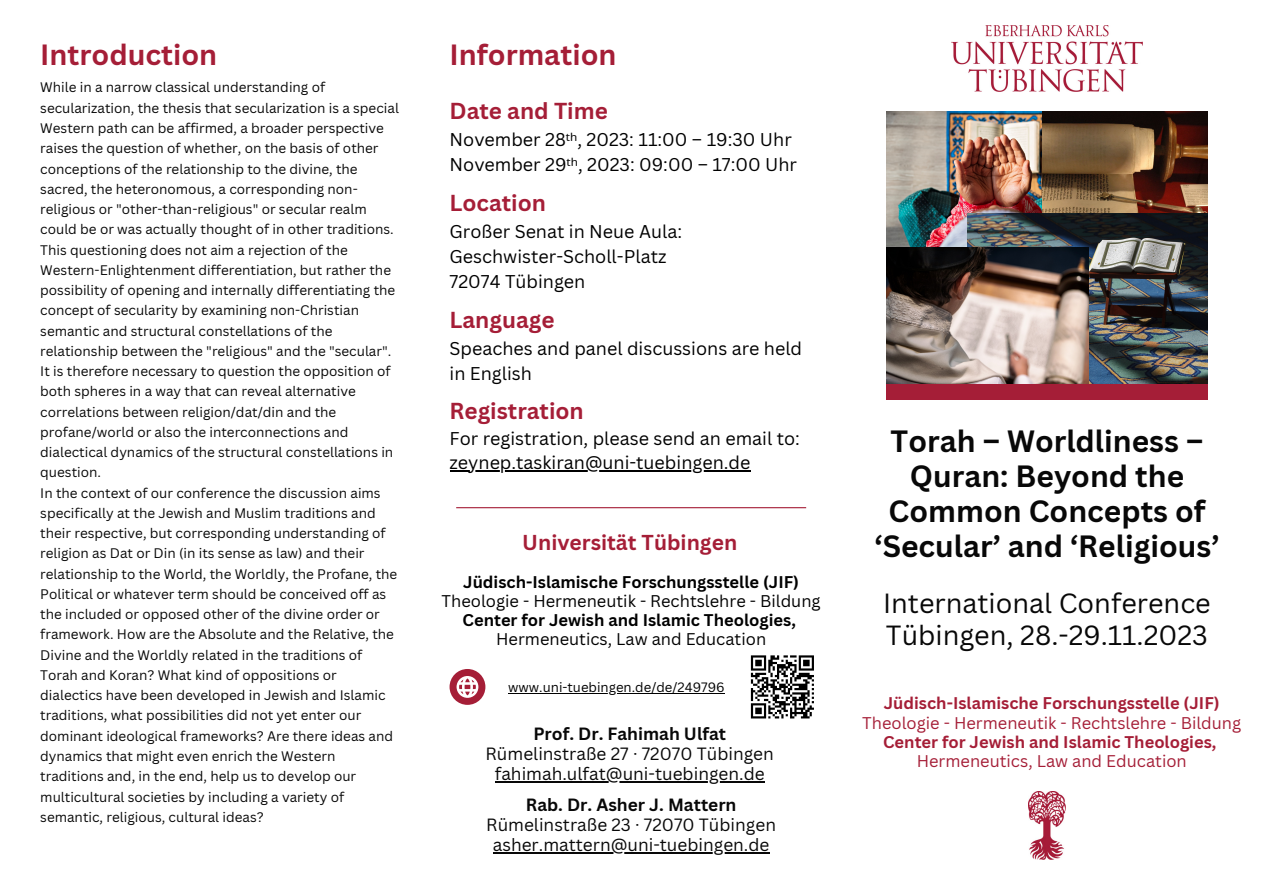
<style>
.page{position:relative;width:1263px;height:894px;background:#fff}
.page>*{position:absolute;margin:0;border:0;box-sizing:border-box;transform-origin:0 0}
.t1{font:700 30px/34.8px "Canva Sans";color:#080808;text-align:center}
.t2{font:700 28.5px "Canva Sans";color:#a51e37}
.t3{font:27px "Canva Sans";color:#080808}
.t4{font:700 22.5px "Canva Sans";color:#a51e37}
.t5{font:700 21px "Canva Sans";color:#a51e37}
.t6{font:18px/24.8px "Canva Sans";color:#000}
.t7{font:17.25px "Canva Sans";color:#080808}
.t8{font:700 17.25px "Canva Sans";color:#080808}
.t9{font:700 16.5px "Canva Sans";color:#a51e37}
.t10{font:700 16.5px "Canva Sans";color:#000}
.t11{font:16.5px "Canva Sans";color:#a51e37}
.t12{font:16.5px "Canva Sans";color:#000}
.t13{font:13.5px/20.2px "Canva Sans";color:#080808}
.t14{font:13.2px "Canva Sans";color:#000}
.s1{font-family:"Noto Sans"}
</style>
<div class="page">
<img style="left:951px;top:26px;width:191px;height:66px">
<img style="left:1028px;top:791px;width:37px;height:67px">
<img style="left:886px;top:111px;width:156px;height:137px">
<img style="left:1042px;top:111px;width:165px;height:102px">
<img style="left:967px;top:213px;width:240px;height:170px">
<img style="left:886px;top:248px;width:202px;height:135px">
<div style="left:886px;top:384px;width:321px;height:15px;background:#a51e37"></div>
<svg style="left:750px;top:655px;width:64px;height:64px"></svg>
<svg style="left:450px;top:669px;width:35px;height:35px"></svg>
<hr style="left:450px;top:470px;width:300px;height:1px;background:#000">
<hr style="left:493px;top:852px;width:276px;height:1px;background:#080808">
<hr style="left:508px;top:692px;width:217px;height:1px;background:#000">
<hr style="left:495px;top:781px;width:270px;height:1px;background:#080808">
<hr style="left:456px;top:507px;width:350px;height:1px;background:#a51e37">
<p class="t2" style="left:40px;top:34px;width:178px">Introduction</p>
<p class="t13" style="left:40px;top:77px;width:360px">While in a narrow classical understanding of secularization, the thesis that secularization is a special Western path can be affirmed, a broader perspective raises the question of whether, on the basis of other conceptions of the relationship to the divine, the sacred, the heteronomous, a corresponding non&shy;religious or "other-than-religious" or secular realm could be or was actually thought of in other traditions.<br>This questioning does not aim a rejection of the Western-Enlightenment differentiation, but rather the possibility of opening and internally differentiating the concept of secularity by examining non-Christian semantic and structural constellations of the relationship between the "religious" and the "secular".<br>It is therefore necessary to question the opposition of both spheres in a way that can reveal alternative correlations between religion/dat/din and the profane/world or also the interconnections and dialectical dynamics of the structural constellations in question.</p>
<p class="t13" style="left:40px;top:482px;width:359px">In the context of our conference the discussion aims specifically at the Jewish and Muslim traditions and their respective, but corresponding understanding of religion as Dat or Din (in its sense as law) and their relationship to the World, the Worldly, the Profane, the Political or whatever term should be conceived off as the included or opposed other of the divine order or framework. How are the Absolute and the Relative, the Divine and the Worldly related in the traditions of Torah and Koran? What kind of oppositions or dialectics have been developed in Jewish and Islamic traditions, what possibilities did not yet enter our dominant ideological frameworks? Are there ideas and dynamics that might even enrich the Western traditions and, in the end, help us to develop our multicultural societies by including a variety of semantic, religious, cultural ideas?</p>
<p class="t2" style="left:450px;top:34px;width:168px">Information</p>
<p class="t4" style="left:450px;top:95px;width:160px">Date and Time</p>
<p class="t6" style="left:450px;top:127px;width:344px">November 28<span class="s1">ᵗʰ</span>, 2023: 11:00 – 19:30 Uhr</p>
<p class="t6" style="left:450px;top:152px;width:349px">November 29<span class="s1">ᵗʰ</span>, 2023: 09:00 – 17:00 Uhr</p>
<p class="t4" style="left:450px;top:187px;width:98px">Location</p>
<p class="t6" style="left:450px;top:219px;width:234px">Großer Senat in Neue Aula:</p>
<p class="t6" style="left:450px;top:244px;width:218px">Geschwister-Scholl-Platz</p>
<p class="t6" style="left:450px;top:268px;width:137px">72074 Tübingen</p>
<p class="t4" style="left:450px;top:304px;width:107px">Language</p>
<p class="t6" style="left:450px;top:335px;width:354px">Speaches and panel discussions are held in English</p>
<p class="t4" style="left:450px;top:395px;width:136px">Registration</p>
<p class="t6" style="left:450px;top:425px;width:352px">For registration, please send an email to:</p>
<p class="t6" style="left:450px;top:450px;width:302px">zeynep.taskiran@uni-tuebingen.de</p>
<p class="t5" style="left:522px;top:527px;width:216px">Universität Tübingen</p>
<p class="t10" style="left:463px;top:570px;width:337px">Jüdisch-Islamische Forschungsstelle (JIF)</p>
<p class="t12" style="left:442px;top:589px;width:381px">Theologie - Hermeneutik - Rechtslehre - Bildung</p>
<p class="t10" style="left:462px;top:608px;width:335px">Center for Jewish and Islamic Theologies,</p>
<p class="t12" style="left:496px;top:627px;width:272px">Hermeneutics, Law and Education</p>
<p class="t14" style="left:508px;top:677px;width:218px">www.uni-tuebingen.de/de/249796</p>
<p class="t8" style="left:533px;top:721px;width:194px">Prof. Dr. Fahimah Ulfat</p>
<p class="t7" style="left:486px;top:741px;width:290px">Rümelinstraße 27 · 72070 Tübingen</p>
<p class="t7" style="left:495px;top:761px;width:271px">fahimah.ulfat@uni-tuebingen.de</p>
<p class="t8" style="left:526px;top:792px;width:212px">Rab. Dr. Asher J. Mattern</p>
<p class="t7" style="left:486px;top:812px;width:291px">Rümelinstraße 23 · 72070 Tübingen</p>
<p class="t7" style="left:493px;top:832px;width:278px">asher.mattern@uni-tuebingen.de</p>
<p class="t1" style="left:875px;top:423px;width:346px">Torah – Worldliness –<br>Quran: Beyond the<br>Common Concepts of ‘Secular’ and ‘Religious’</p>
<p class="t3" style="left:883px;top:584px;width:329px">International Conference</p>
<p class="t3" style="left:886px;top:615px;width:323px">Tübingen, 28.-29.11.2023</p>
<p class="t9" style="left:884px;top:691px;width:337px">Jüdisch-Islamische Forschungsstelle (JIF)</p>
<p class="t11" style="left:862px;top:710px;width:381px">Theologie - Hermeneutik - Rechtslehre - Bildung</p>
<p class="t9" style="left:883px;top:729px;width:335px">Center for Jewish and Islamic Theologies,</p>
<p class="t11" style="left:917px;top:749px;width:272px">Hermeneutics, Law and Education</p>
</div>
